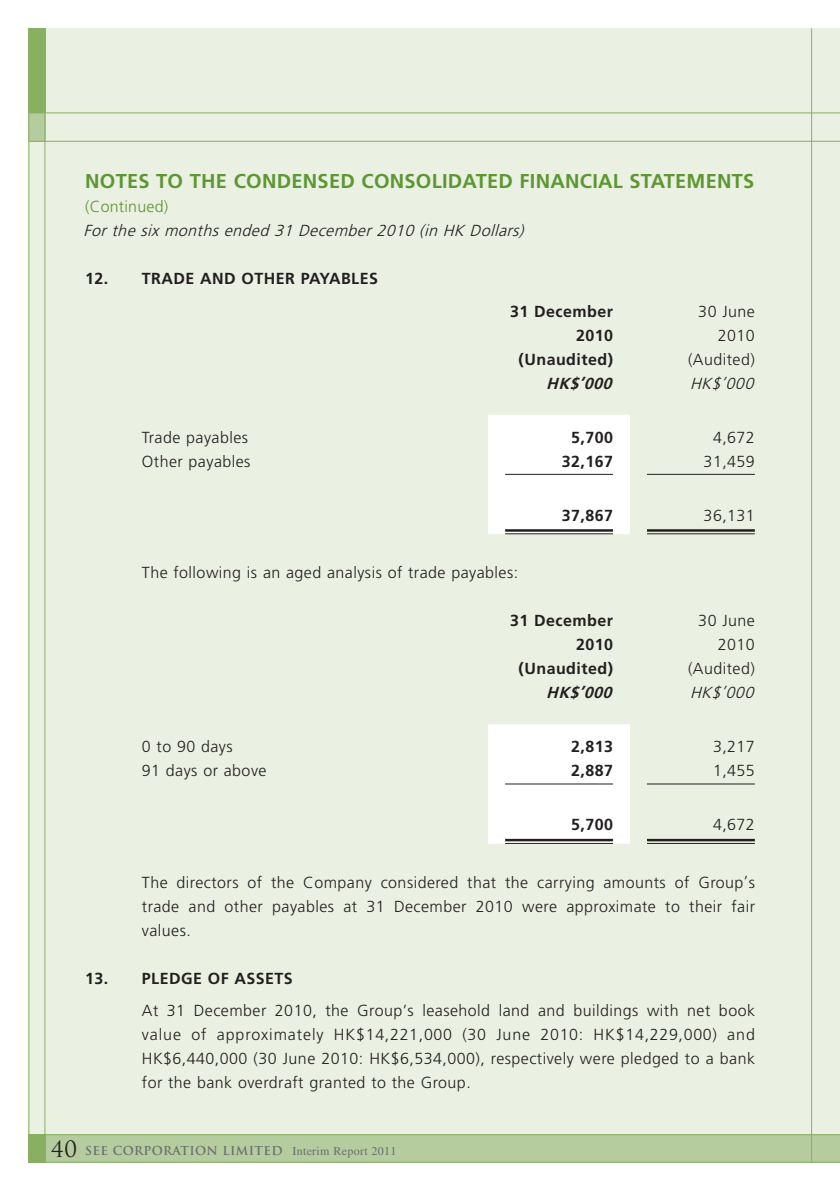
<style>
.page{position:relative;width:840px;height:1191px;background:#fff}
.page>*{position:absolute;margin:0;border:0;box-sizing:border-box;transform-origin:0 0}
.Heading_1{font:700 20px "Frutiger LT Std";letter-spacing:.015em;color:#5c9731}
.Body_Text{font:300 16px/24px "Frutiger LT Std";letter-spacing:.03em;color:#231f20;text-align:justify}
.Body_Text-2{font:700 16px "Frutiger LT Std";letter-spacing:.03em;color:#231f20}
.Body_Text-3{font:italic 300 16px "Frutiger LT Std";color:#231f20}
.Heading_2{font:700 16px "Frutiger LT Std";letter-spacing:.03em;color:#231f20}
.Body_Text-4{font:italic 700 16px "Frutiger LT Std";color:#231f20}
.Heading_1-2{font:300 16px "Frutiger LT Std";letter-spacing:.015em;color:#5c9731}
.t1{font:700 12px "Trajan Pro";letter-spacing:.03em;color:#6c6d70}
.s1{font-weight:400;font-size:22px;color:#231f20}
.s2{font-family:"Times LT Std";font-weight:400}
</style>
<div class="page">
<div style="left:28px;top:28px;width:811px;height:1134px;background:#eaf0e2"></div>
<div style="left:45px;top:1134px;width:794px;height:28px;background:#b5cc9e"></div>
<hr style="left:29px;top:1161px;width:810px;height:1px;background:#88af62">
<div style="left:28px;top:28px;width:17px;height:85px;background:#88af62"></div>
<div style="left:28px;top:1134px;width:17px;height:28px;background:#88af62"></div>
<div style="left:28px;top:113px;width:17px;height:29px;background:#b5cc9e"></div>
<hr style="left:29px;top:112px;width:810px;height:1px;background:#88af62">
<hr style="left:29px;top:1134px;width:810px;height:1px;background:#88af62">
<hr style="left:29px;top:141px;width:810px;height:1px;background:#88af62">
<hr style="left:44px;top:28px;width:1px;height:1134px;background:#88af62">
<hr style="left:810px;top:28px;width:1px;height:1134px;background:#88af62">
<hr style="left:28px;top:28px;width:1px;height:1134px;background:#88af62">
<hr style="left:839px;top:28px;width:1px;height:1134px;background:#eaf0e2">
<svg style="left:839px;top:1134px;width:1px;height:28px"></svg>
<div style="left:488px;top:415px;width:141px;height:119px;background:#fff"></div>
<hr style="left:505px;top:474px;width:107px;height:1px;background:#231f20">
<hr style="left:646px;top:474px;width:108px;height:1px;background:#231f20">
<hr style="left:505px;top:529px;width:107px;height:3px;background:#231f20">
<hr style="left:505px;top:533px;width:107px;height:1px;background:#231f20">
<hr style="left:646px;top:529px;width:108px;height:3px;background:#231f20">
<hr style="left:646px;top:533px;width:108px;height:1px;background:#231f20">
<div style="left:488px;top:724px;width:141px;height:120px;background:#fff"></div>
<hr style="left:505px;top:783px;width:107px;height:1px;background:#231f20">
<hr style="left:646px;top:783px;width:108px;height:1px;background:#231f20">
<hr style="left:505px;top:839px;width:107px;height:2px;background:#231f20">
<hr style="left:505px;top:843px;width:107px;height:1px;background:#231f20">
<hr style="left:646px;top:839px;width:108px;height:2px;background:#231f20">
<hr style="left:646px;top:843px;width:108px;height:1px;background:#231f20">
<p class="Heading_1" style="left:85px;top:169px;width:670px">NOTES TO THE CONDENSED CONSOLIDATED FINANCIAL STATEMENTS</p>
<p class="Heading_1-2" style="left:85px;top:197px;width:85px">(Continued)</p>
<p class="Body_Text-3" style="left:83px;top:221px;width:446px">For the six months ended 31 December 2010 (in HK Dollars)</p>
<p class="Heading_2" style="left:85px;top:269px;width:294px">12. TRADE AND OTHER PAYABLES</p>
<p class="Body_Text-2" style="left:510px;top:301px;width:104px">31 December</p>
<p class="Body_Text" style="left:698px;top:299px;width:58px">30 June</p>
<p class="Body_Text-2" style="left:575px;top:325px;width:38px">2010</p>
<p class="Body_Text" style="left:717px;top:323px;width:38px">2010</p>
<p class="Body_Text-2" style="left:518px;top:349px;width:96px">(Unaudited)</p>
<p class="Body_Text" style="left:687px;top:347px;width:68px">(Audited)</p>
<p class="Body_Text-4" style="left:546px;top:373px;width:72px">HK$’000</p>
<p class="Body_Text-3" style="left:689px;top:374px;width:70px">HK$’000</p>
<p class="Body_Text" style="left:142px;top:425px;width:108px">Trade payables</p>
<p class="Body_Text-2" style="left:570px;top:428px;width:43px">5,700</p>
<p class="Body_Text" style="left:712px;top:425px;width:43px">4,672</p>
<p class="Body_Text" style="left:142px;top:449px;width:110px">Other payables</p>
<p class="Body_Text-2" style="left:561px;top:452px;width:53px">32,167</p>
<p class="Body_Text" style="left:703px;top:449px;width:53px">31,459</p>
<p class="Body_Text-2" style="left:561px;top:506px;width:53px">37,867</p>
<p class="Body_Text" style="left:703px;top:503px;width:53px">36,131</p>
<p class="Body_Text" style="left:142px;top:561px;width:377px">The following is an aged analysis of trade payables:</p>
<p class="Body_Text-2" style="left:510px;top:611px;width:104px">31 December</p>
<p class="Body_Text" style="left:698px;top:609px;width:58px">30 June</p>
<p class="Body_Text-2" style="left:575px;top:635px;width:38px">2010</p>
<p class="Body_Text" style="left:717px;top:633px;width:38px">2010</p>
<p class="Body_Text-2" style="left:518px;top:659px;width:96px">(Unaudited)</p>
<p class="Body_Text" style="left:687px;top:657px;width:68px">(Audited)</p>
<p class="Body_Text-4" style="left:546px;top:683px;width:72px">HK$’000</p>
<p class="Body_Text-3" style="left:689px;top:683px;width:70px">HK$’000</p>
<p class="Body_Text" style="left:142px;top:735px;width:92px">0 to 90 days</p>
<p class="Body_Text-2" style="left:570px;top:737px;width:43px">2,813</p>
<p class="Body_Text" style="left:712px;top:735px;width:43px">3,217</p>
<p class="Body_Text" style="left:142px;top:759px;width:126px">91 days or above</p>
<p class="Body_Text-2" style="left:570px;top:761px;width:43px">2,887</p>
<p class="Body_Text" style="left:712px;top:759px;width:43px">1,455</p>
<p class="Body_Text-2" style="left:570px;top:815px;width:43px">5,700</p>
<p class="Body_Text" style="left:712px;top:813px;width:43px">4,672</p>
<p class="Body_Text" style="left:142px;top:870px;width:614px">The directors of the Company considered that the carrying amounts of Group’s trade and other payables at 31 December 2010 were approximate to their fair values.</p>
<p class="Heading_2" style="left:85px;top:969px;width:209px">13. PLEDGE OF ASSETS</p>
<p class="Body_Text" style="left:142px;top:999px;width:614px">At 31 December 2010, the Group’s leasehold land and buildings with net book value of approximately HK$14,221,000 (30 June 2010: HK$14,229,000) and HK$6,440,000 (30 June 2010: HK$6,534,000), respectively were pledged to a bank for the bank overdraft granted to the Group.</p>
<p class="t1" style="left:51px;top:1142px;width:347px"><span class="s1">40</span> SEE CORPORATION LIMITED <span class="s2">Interim Report 2011</span></p>
</div>
